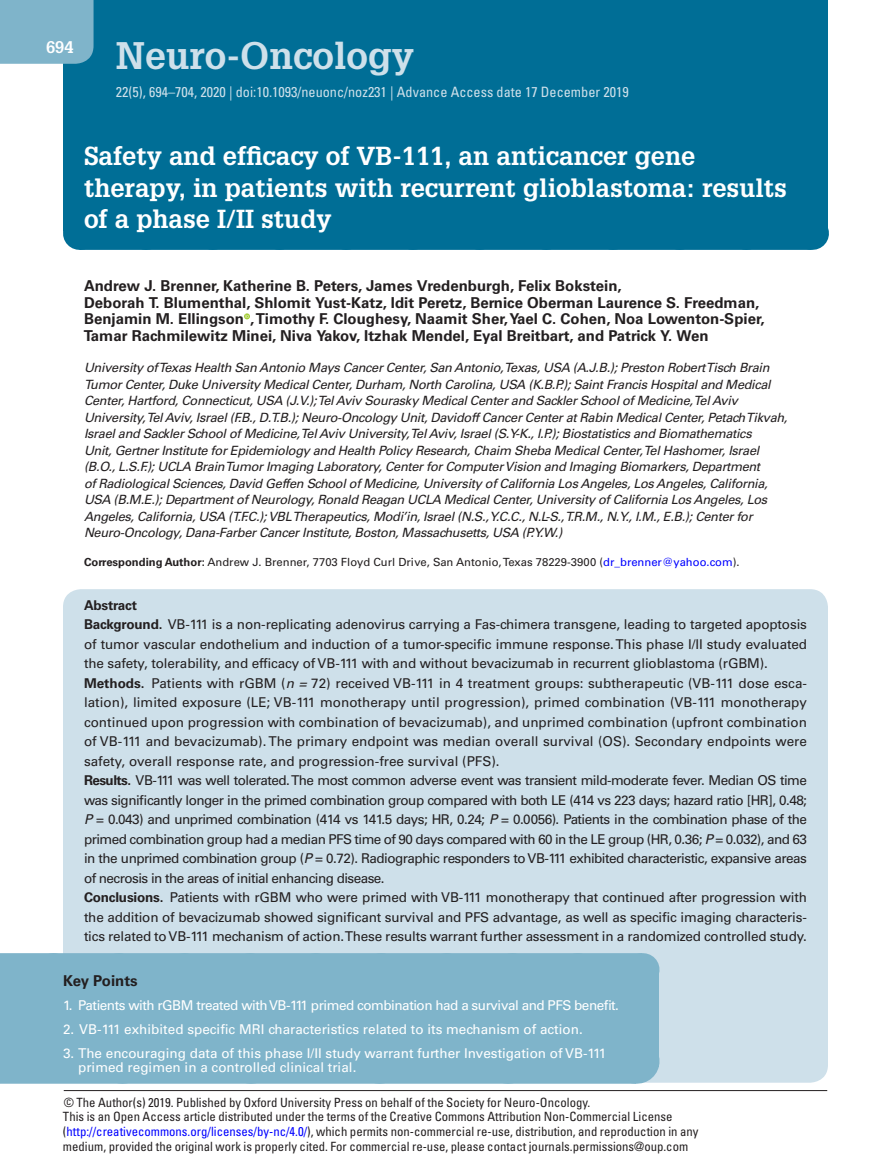
<style>
.page{position:relative;width:891px;height:1175px;background:#fff}
.page>*{position:absolute;margin:0;border:0;box-sizing:border-box;transform-origin:0 0}
.t1{font:700 37.5px "Glypha LT Std";color:#cee0ea}
.t2{font:700 25.5px/31.5px "Glypha LT Std";color:#fff}
.t3{font:700 16.5px "Glypha LT Std";color:#fff}
.t4{font:700 15px/16.5px "Univers LT Std";color:#231f20}
.t5{font:condensed 14.25px "Univers LT Std";color:#cee0ea}
.t6{font:13.5px/19.5px "Univers LT Std";letter-spacing:-.015em;color:#231f20}
.t7{font:13.5px/13.5px "Univers LT Std";color:#fff}
.t8{font:13.5px "Univers LT Std";letter-spacing:-.035em;color:#fff}
.t9{font:italic 12.75px/16.5px "Univers LT Std";letter-spacing:-.025em;color:#231f20}
.t10{font:condensed 12.75px/14.7px "Univers LT Std";color:#231f20}
.t11{font:11.25px "Univers LT Std";color:#231f20}
.s1{font-weight:700}
.s2{color:#00f}
.s3{font-style:italic}
</style>
<div class="page">
<div style="left:63px;top:0;width:765px;height:166px;background:#006e96"></div>
<div style="left:0;top:0;width:94px;height:64px;background:#7fb4ca"></div>
<hr style="left:64px;top:1090px;width:763px;height:1px;background:#231f20">
<div style="left:63px;top:589px;width:765px;height:493px;background:#cee0ea;border-radius:18px"></div>
<div style="left:63px;top:164px;width:765px;height:67px;background:#006e96"></div>
<div style="left:80px;top:217px;width:732px;height:33px;background:#006e96"></div>
<svg style="left:148px;top:249px;width:630px;height:1px"></svg>
<hr style="left:812px;top:217px;width:1px;height:33px;background:#006e96">
<div style="left:0;top:953px;width:642px;height:33px;background:#7fb4ca"></div>
<svg style="left:57px;top:953px;width:552px;height:1px"></svg>
<hr style="left:642px;top:953px;width:1px;height:33px;background:#7fb4ca">
<div style="left:0;top:986px;width:659px;height:41px;background:#7fb4ca"></div>
<div style="left:0;top:1010px;width:659px;height:41px;background:#7fb4ca"></div>
<div style="left:0;top:1034px;width:659px;height:32px;background:#7fb4ca"></div>
<div style="left:0;top:1038px;width:636px;height:45px;background:#7fb4ca"></div>
<hr style="left:636px;top:1038px;width:1px;height:45px;background:#7fb4ca">
<svg style="left:244px;top:313px;width:6px;height:6px"></svg>
<p class="t3" style="left:46px;top:37px;width:29px">694</p>
<h1 class="t1" style="left:116px;top:32px;width:299px">Neuro-Oncology</h1>
<p class="t5" style="left:116px;top:83px;width:514px">22(5), 694–704, 2020 | doi:10.1093/neuonc/noz231 | Advance Access date 17 December 2019</p>
<h2 class="t2" style="left:84px;top:140px;width:705px">Safety and efficacy of VB-111, an anticancer gene therapy, in patients with recurrent glioblastoma: results of a phase I/II study</h2>
<p class="t4" style="left:84px;top:278px;width:682px">Andrew J. Brenner, Katherine B. Peters, James Vredenburgh, Felix Bokstein,<br>Deborah T. Blumenthal, Shlomit Yust-Katz, Idit Peretz, Bernice Oberman Laurence S. Freedman, Benjamin M. Ellingson , Timothy F. Cloughesy, Naamit Sher, Yael C. Cohen, Noa Lowenton-Spier, Tamar Rachmilewitz Minei, Niva Yakov, Itzhak Mendel, Eyal Breitbart, and Patrick Y. Wen</p>
<p class="t9" style="left:84px;top:360px;width:705px">University of Texas Health San Antonio Mays Cancer Center, San Antonio, Texas, USA (A.J.B.); Preston Robert Tisch Brain Tumor Center, Duke University Medical Center, Durham, North Carolina, USA (K.B.P.); Saint Francis Hospital and Medical Center, Hartford, Connecticut, USA (J.V.); Tel Aviv Sourasky Medical Center and Sackler School of Medicine, Tel Aviv University, Tel Aviv, Israel (F.B., D.T.B.); Neuro-Oncology Unit, Davidoff Cancer Center at Rabin Medical Center, Petach Tikvah, Israel and Sackler School of Medicine, Tel Aviv University, Tel Aviv, Israel (S.Y-K., I.P.); Biostatistics and Biomathematics<br>Unit, Gertner Institute for Epidemiology and Health Policy Research, Chaim Sheba Medical Center, Tel Hashomer, Israel (B.O., L.S.F.); UCLA Brain Tumor Imaging Laboratory, Center for Computer Vision and Imaging Biomarkers, Department<br>of Radiological Sciences, David Geffen School of Medicine, University of California Los Angeles, Los Angeles, California, USA (B.M.E.); Department of Neurology, Ronald Reagan UCLA Medical Center, University of California Los Angeles, Los Angeles, California, USA (T.F.C.); VBL Therapeutics, Modi’in, Israel (N.S., Y.C.C., N.L-S., T.R.M., N.Y., I.M., E.B.); Center for Neuro-Oncology, Dana-Farber Cancer Institute, Boston, Massachusetts, USA (P.Y.W.)</p>
<p class="t11" style="left:84px;top:555px;width:657px"><span class="s1">Corresponding Author:</span> Andrew J. Brenner, 7703 Floyd Curl Drive, San Antonio, Texas 78229-3900 (<span class="s2">dr_brenner@yahoo.com</span>).</p>
<p class="t6" style="left:84px;top:595px;width:725px"><span class="s1">Abstract<br>Background.</span> VB-111 is a non-replicating adenovirus carrying a Fas-chimera transgene, leading to targeted apoptosis of tumor vascular endothelium and induction of a tumor-specific immune response. This phase I/II study evaluated the safety, tolerability, and efficacy of VB-111 with and without bevacizumab in recurrent glioblastoma (rGBM).<br><span class="s1">Methods.</span> Patients with rGBM (<span class="s3">n =</span> 72) received VB-111 in 4 treatment groups: subtherapeutic (VB-111 dose esca&shy;lation), limited exposure (LE; VB-111 monotherapy until progression), primed combination (VB-111 monotherapy continued upon progression with combination of bevacizumab), and unprimed combination (upfront combination of VB-111 and bevacizumab). The primary endpoint was median overall survival (OS). Secondary endpoints were safety, overall response rate, and progression-free survival (PFS).<br><span class="s1">Results.</span> VB-111 was well tolerated. The most common adverse event was transient mild-moderate fever. Median OS time was significantly longer in the primed combination group compared with both LE (414 vs 223 days; hazard ratio [HR], 0.48; <span class="s3">P</span> = 0.043) and unprimed combination (414 vs 141.5 days; HR, 0.24; <span class="s3">P</span> = 0.0056). Patients in the combination phase of the primed combination group had a median PFS time of 90 days compared with 60 in the LE group (HR, 0.36; <span class="s3">P</span> = 0.032), and 63 in the unprimed combination group (<span class="s3">P</span> = 0.72). Radiographic responders to VB-111 exhibited characteristic, expansive areas of necrosis in the areas of initial enhancing disease.<br><span class="s1">Conclusions.</span> Patients with rGBM who were primed with VB-111 monotherapy that continued after progression with the addition of bevacizumab showed significant survival and PFS advantage, as well as specific imaging characteris&shy;tics related to VB-111 mechanism of action. These results warrant further assessment in a randomized controlled study.</p>
<p class="t4" style="left:63px;top:972px;width:76px">Key Points</p>
<p class="t8" style="left:63px;top:997px;width:558px">1. Patients with rGBM treated with VB-111 primed combination had a survival and PFS benefit.</p>
<p class="t7" style="left:63px;top:1022px;width:521px">2. VB-111 exhibited specific MRI characteristics related to its mechanism of action.</p>
<p class="t7" style="left:78px;top:1046px;width:530px;text-indent:-15px">3. The encouraging data of this phase I/II study warrant further Investigation of VB-111 primed regimen in a controlled clinical trial.</p>
<p class="t10" style="left:63px;top:1095px;width:637px">© The Author(s) 2019. Published by Oxford University Press on behalf of the Society for Neuro-Oncology.<br>This is an Open Access article distributed under the terms of the Creative Commons Attribution Non-Commercial License (<span class="s2">http://creativecommons.org/licenses/by-nc/4.0/</span>), which permits non-commercial re-use, distribution, and reproduction in any medium, provided the original work is properly cited. For commercial re-use, please contact journals.permissions@oup.com</p>
</div>
